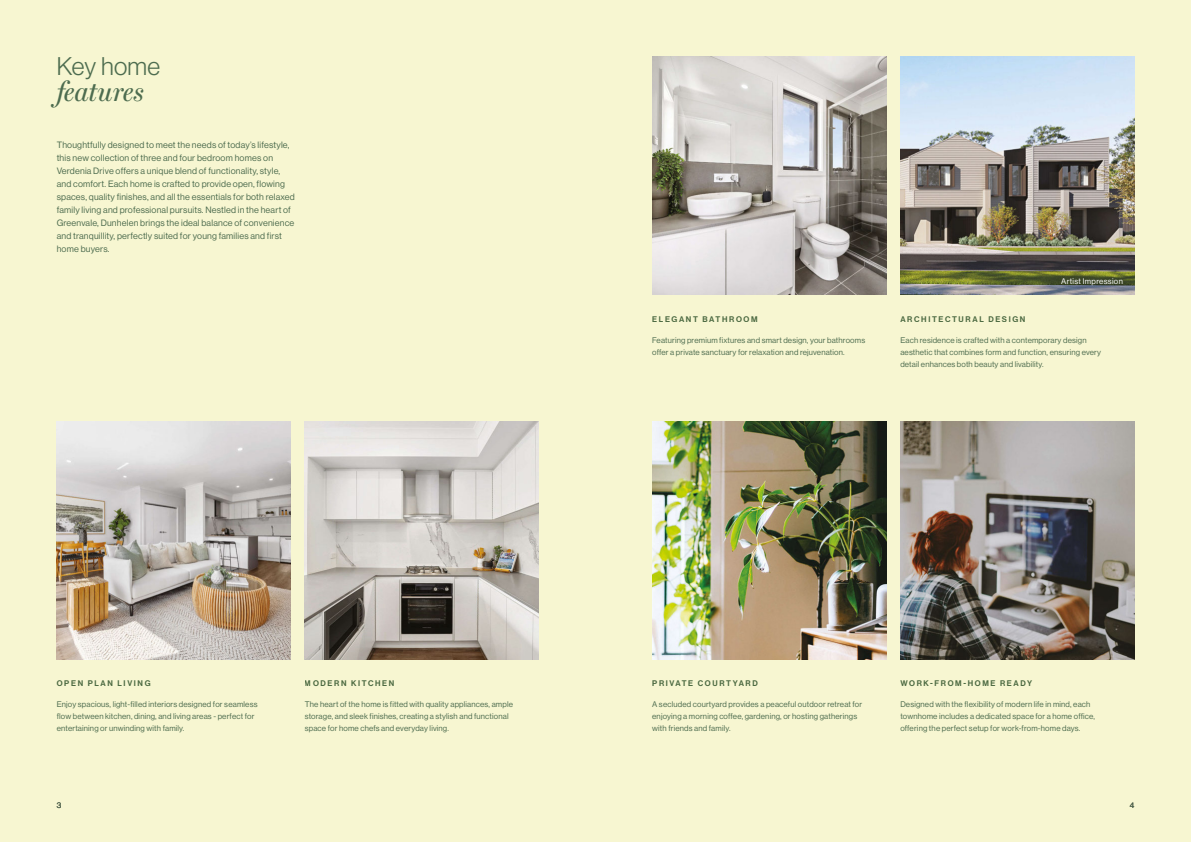
<style>
.page{position:relative;width:1191px;height:842px;background:#f7f6d1}
.page>*{position:absolute;margin:0;border:0;box-sizing:border-box;transform-origin:0 0}
.t1{font:italic 28px "Miller Headline";letter-spacing:.015em;color:#4d6c4f}
.t2{font:25px "N Haas Grotesk DS Pro 45 Lt";letter-spacing:.015em;color:#4d6c4f}
.Body{font:9px/13px "N Haas Grotesk DS Pro 55 Rg";letter-spacing:.02em;color:#4d6c4f}
.Body-2{font:8px/12px "N Haas Grotesk DS Pro 55 Rg";letter-spacing:.02em;color:#4d6c4f}
.t3{font:8px "N Haas Grotesk DS Pro 65 Md";letter-spacing:.205em;color:#4d6c4f}
.Body-3{font:8px "N Haas Grotesk DS Pro 55 Rg";letter-spacing:.04em;color:#fff}
.t4{font:8px "N Haas Grotesk DS Pro 55 Rg";color:#1d1d1b}
</style>
<div class="page">
<img style="left:652px;top:57px;width:234px;height:238px">
<img style="left:652px;top:421px;width:234px;height:238px">
<img style="left:57px;top:421px;width:234px;height:238px">
<img style="left:900px;top:57px;width:234px;height:238px">
<img style="left:900px;top:421px;width:234px;height:238px">
<img style="left:305px;top:421px;width:234px;height:238px">
<p class="t2" style="left:57px;top:52px;width:105px">Key home</p>
<p class="t1" style="left:57px;top:74px;width:88px">features</p>
<p class="Body" style="left:57px;top:138px;width:240px">Thoughtfully designed to meet the needs of today’s lifestyle, this new collection of three and four bedroom homes on Verdenia Drive offers a unique blend of functionality, style, and comfort. Each home is crafted to provide open, flowing spaces, quality finishes, and all the essentials for both relaxed family living and professional pursuits. Nestled in the heart of Greenvale, Dunhelen brings the ideal balance of convenience and tranquillity, perfectly suited for young families and first home buyers.</p>
<p class="t3" style="left:652px;top:314px;width:107px">ELEGANT BATHROOM</p>
<p class="Body-2" style="left:652px;top:334px;width:214px">Featuring premium fixtures and smart design, your bathrooms offer a private sanctuary for relaxation and rejuvenation.</p>
<p class="t3" style="left:900px;top:314px;width:126px">ARCHITECTURAL DESIGN</p>
<p class="Body-3" style="left:1061px;top:276px;width:63px">Artist Impression</p>
<p class="Body-2" style="left:900px;top:334px;width:202px">Each residence is crafted with a contemporary design aesthetic that combines form and function, ensuring every detail enhances both beauty and livability.</p>
<p class="t3" style="left:57px;top:678px;width:95px">OPEN PLAN LIVING</p>
<p class="t3" style="left:652px;top:678px;width:107px">PRIVATE COURTYARD</p>
<p class="t3" style="left:305px;top:678px;width:91px">MODERN KITCHEN</p>
<p class="t3" style="left:900px;top:678px;width:133px">WORK-FROM-HOME READY</p>
<p class="Body-2" style="left:57px;top:698px;width:202px">Enjoy spacious, light-filled interiors designed for seamless flow between kitchen, dining, and living areas - perfect for entertaining or unwinding with family.</p>
<p class="Body-2" style="left:305px;top:698px;width:210px">The heart of the home is fitted with quality appliances, ample storage, and sleek finishes, creating a stylish and functional space for home chefs and everyday living.</p>
<p class="Body-2" style="left:652px;top:698px;width:211px">A secluded courtyard provides a peaceful outdoor retreat for enjoying a morning coffee, gardening, or hosting gatherings with friends and family.</p>
<p class="Body-2" style="left:900px;top:698px;width:196px">Designed with the flexibility of modern life in mind, each townhome includes a dedicated space for a home office, offering the perfect setup for work-from-home days.</p>
<p class="t4" style="left:57px;top:800px;width:6px">3</p>
<p class="t4" style="left:1129px;top:800px;width:6px">4</p>
</div>
